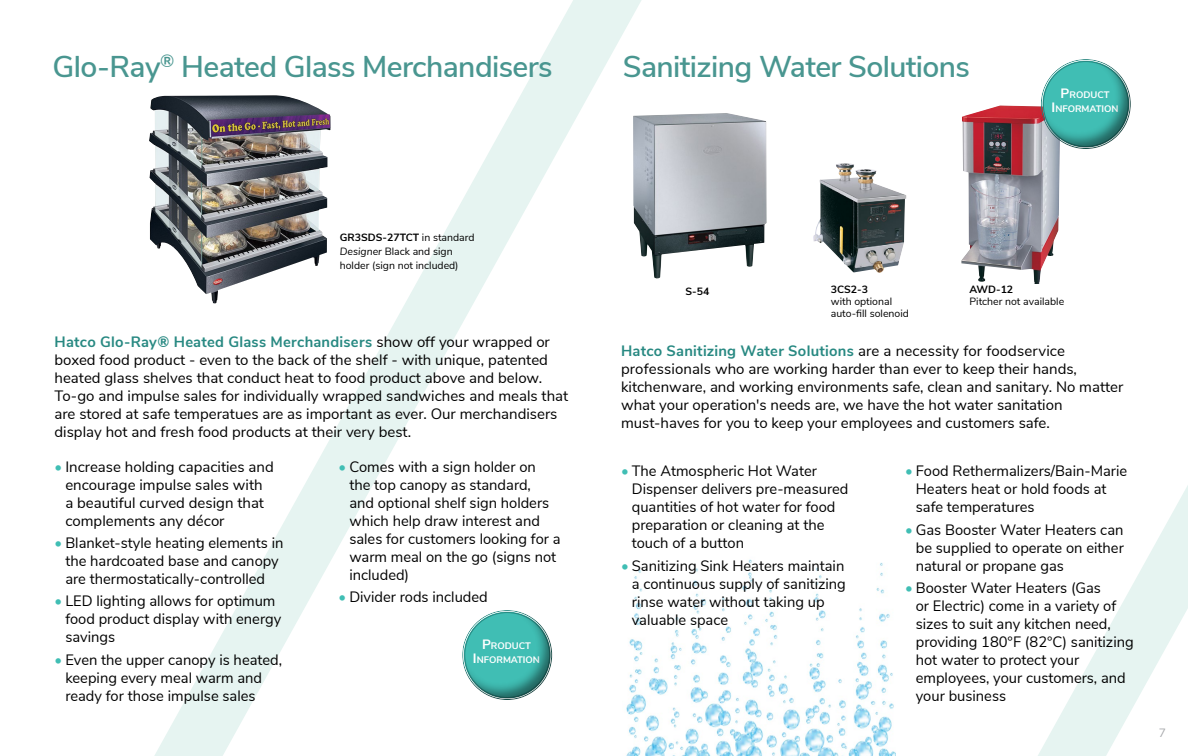
<style>
.page{position:relative;width:1188px;height:756px;background:#fff}
.page>*{position:absolute;margin:0;border:0;box-sizing:border-box;transform-origin:0 0}
.t1{font:600 30px "Nunito Sans";letter-spacing:-.02em;color:#499690}
.t2{font:15px/18px "Nunito Sans";color:#000}
.t3{font:12px "Nunito Sans";color:#a7a9ac}
.t4{font:10.5px/14.2px "Nunito Sans";color:#000}
.t5{font:700 10.5px "Nunito Sans";color:#000}
.t6{font:700 9.45px/13.5px "Nunito Sans";color:#fff;text-align:center}
.s1{font-size:13.5px}
.s2{font-weight:700}
.s3{font-style:italic}
.s4{font-weight:700;color:#288982}
.s5{color:#40beb4}
</style>
<div class="page">
<img style="left:642px;top:559px;width:253px;height:197px">
<svg style="left:1038px;top:485px;width:150px;height:271px"></svg>
<svg style="left:154px;top:0;width:488px;height:756px"></svg>
<img style="left:149px;top:95px;width:182px;height:209px">
<img style="left:961px;top:106px;width:99px;height:178px">
<img style="left:813px;top:164px;width:93px;height:109px">
<img style="left:633px;top:113px;width:134px;height:165px">
<div style="left:437px;top:587px;width:139px;height:133px;background:#000;opacity:.48"></div>
<div style="left:1015px;top:36px;width:140px;height:133px;background:#000;opacity:.48"></div>
<h1 class="t1" style="left:53px;top:44px;width:502px">Glo-Ray<sup>®</sup> Heated Glass Merchandisers</h1>
<h1 class="t1" style="left:623px;top:44px;width:349px">Sanitizing Water Solutions</h1>
<p class="t6" style="left:1052px;top:88px;width:69px"><span class="s1">P</span>RODUCT<br><span class="s1">I</span>NFORMATION</p>
<p class="t4" style="left:340px;top:229px;width:136px"><span class="s2">GR3SDS-27TCT</span> in standard<br><span class="s3">Designer</span> Black and sign holder (sign not included)</p>
<p class="t2" style="left:55px;top:332px;width:515px"><span class="s4">Hatco Glo-Ray® Heated Glass Merchandisers</span> show off your wrapped or boxed food product - even to the back of the shelf - with unique, patented heated glass shelves that conduct heat to food product above and below.<br>To-go and impulse sales for individually wrapped sandwiches and meals that are stored at safe temperatues are as important as ever. Our merchandisers display hot and fresh food products at their very best.</p>
<p class="t2" style="left:65px;top:457px;width:210px;text-indent:-11px"><span class="s5">•</span> Increase holding capacities and encourage impulse sales with a beautiful curved design that complements any décor</p>
<p class="t2" style="left:55px;top:533px;width:231px;text-align:center"><span class="s5">•</span> Blanket-style heating elements in the hardcoated base and canopy are thermostatically-controlled</p>
<p class="t2" style="left:65px;top:591px;width:217px;text-indent:-11px"><span class="s5">•</span> LED lighting allows for optimum food product display with energy savings</p>
<p class="t2" style="left:65px;top:650px;width:218px;text-indent:-11px"><span class="s5">•</span> Even the upper canopy is heated, keeping every meal warm and ready for those impulse sales</p>
<p class="t2" style="left:349px;top:457px;width:213px;text-indent:-11px"><span class="s5">•</span> Comes with a sign holder on the top canopy as standard,<br>and optional shelf sign holders which help draw interest and sales for customers looking for a warm meal on the go (signs not included)</p>
<p class="t2" style="left:339px;top:587px;width:151px"><span class="s5">•</span> Divider rods included</p>
<p class="t6" style="left:473px;top:639px;width:69px"><span class="s1">P</span>RODUCT<br><span class="s1">I</span>NFORMATION</p>
<p class="t5" style="left:685px;top:283px;width:25px">S-54</p>
<p class="t5" style="left:831px;top:281px;width:39px">3CS2-3</p>
<p class="t4" style="left:831px;top:294px;width:80px;line-height:12px">with optional auto-fill solenoid</p>
<p class="t5" style="left:969px;top:281px;width:45px">AWD-12</p>
<p class="t4" style="left:969px;top:293px;width:96px">Pitcher not available</p>
<p class="t2" style="left:621px;top:341px;width:504px"><span class="s4">Hatco Sanitizing Water Solutions</span> are a necessity for foodservice professionals who are working harder than ever to keep their hands, kitchenware, and working environments safe, clean and sanitary. No matter what your operation's needs are, we have the hot water sanitation must-haves for you to keep your employees and customers safe.</p>
<p class="t2" style="left:632px;top:461px;width:218px;text-indent:-11px"><span class="s5">•</span> The Atmospheric Hot Water<br>Dispenser delivers pre-measured quantities of hot water for food preparation or cleaning at the touch of a button</p>
<p class="t2" style="left:632px;top:555px;width:216px;text-indent:-11px"><span class="s5">•</span> Sanitizing Sink Heaters maintain a continuous supply of sanitizing rinse water without taking up valuable space</p>
<p class="t2" style="left:916px;top:461px;width:213px;text-indent:-11px"><span class="s5">•</span> Food Rethermalizers/Bain-Marie<br>Heaters heat or hold foods at safe temperatures</p>
<p class="t2" style="left:916px;top:519px;width:210px;text-align:justify;text-indent:-11px"><span class="s5">•</span> Gas Booster Water Heaters can be supplied to operate on either natural or propane gas</p>
<p class="t2" style="left:916px;top:578px;width:219px;text-indent:-11px"><span class="s5">•</span> Booster Water Heaters (Gas<br>or Electric) come in a variety of sizes to suit any kitchen need, providing 180°F (82°C) sanitizing hot water to protect your employees, your customers, and your business</p>
<p class="t3" style="left:1159px;top:724px;width:9px">7</p>
</div>
